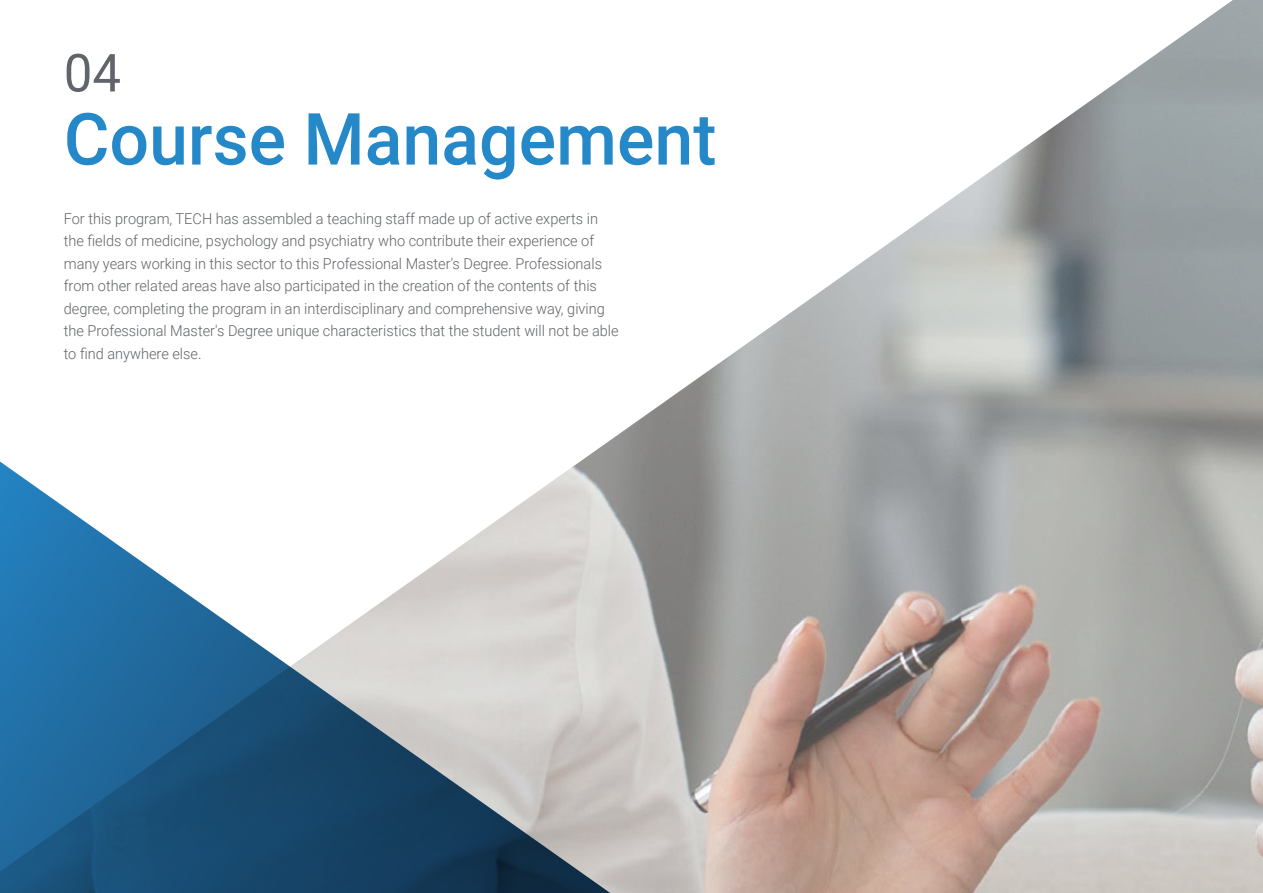
<style>
.page{position:relative;width:1263px;height:893px;background:#fff}
.page>*{position:absolute;margin:0;border:0;box-sizing:border-box;transform-origin:0 0}
.t1{font:500 72px "Roboto";color:#2488c9}
.t2{font:52.5px "Roboto";color:#61646a}
.t3{font:300 15px/22.5px "Roboto";color:#61646a}
</style>
<div class="page">
<img style="left:602px;top:0;width:661px;height:893px">
<svg style="left:0;top:446px;width:640px;height:447px"></svg>
<h2 class="t2" style="left:64px;top:36px;width:59px">04</h2>
<h1 class="t1" style="left:64px;top:89px;width:654px">Course Management</h1>
<p class="t3" style="left:64px;top:207px;width:556px">For this program, TECH has assembled a teaching staff made up of active experts in the fields of medicine, psychology and psychiatry who contribute their experience of many years working in this sector to this Professional Master's Degree. Professionals from other related areas have also participated in the creation of the contents of this degree, completing the program in an interdisciplinary and comprehensive way, giving the Professional Master's Degree unique characteristics that the student will not be able to find anywhere else.</p>
</div>
